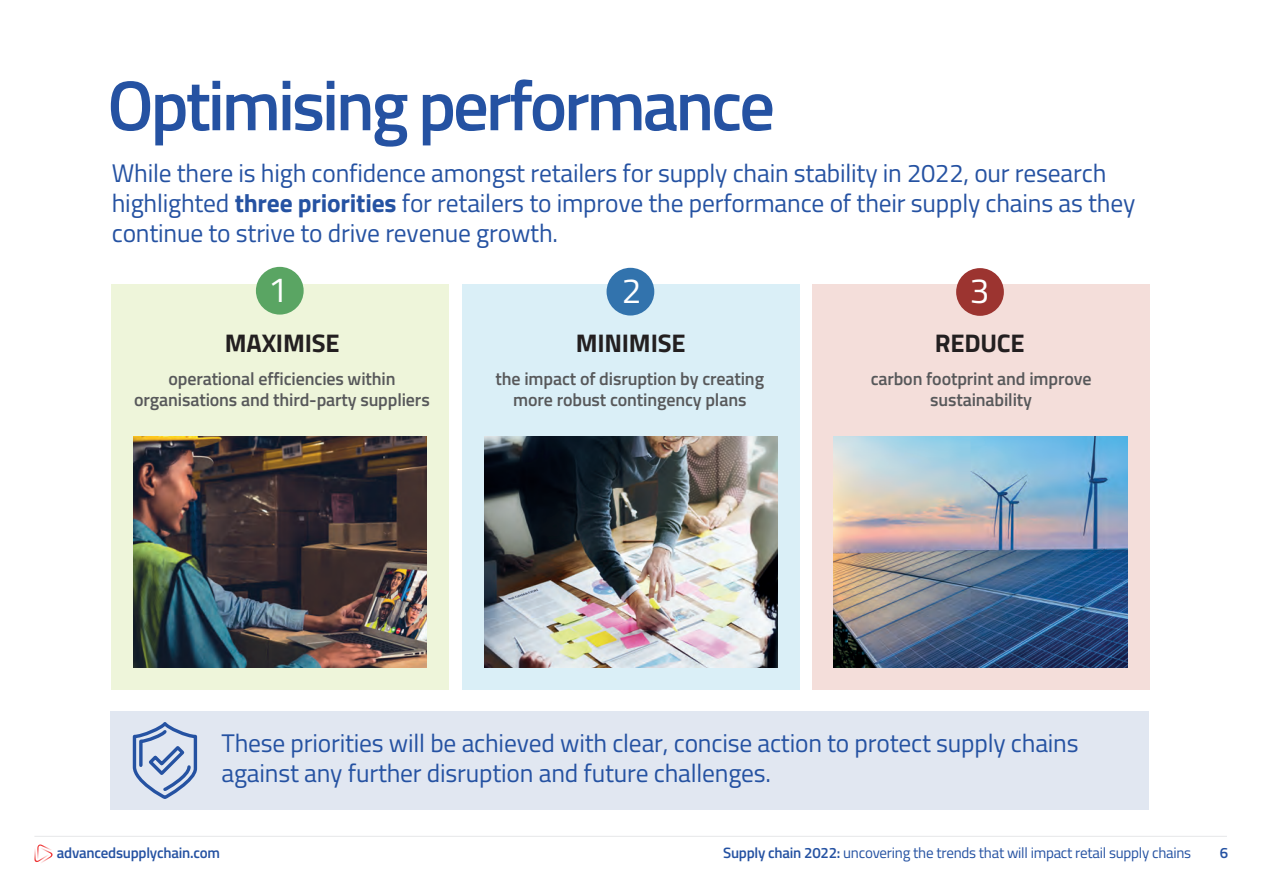
<style>
.page{position:relative;width:1263px;height:893px;background:#fff}
.page>*{position:absolute;margin:0;border:0;box-sizing:border-box;transform-origin:0 0}
.t1{font:600 70.65px "Titillium Web";letter-spacing:-.045em;color:#2552a2}
.t2{font:35.1px "Titillium Web";color:#fff}
.t3{font:25.5px/30px "Titillium Web";letter-spacing:-.01em;color:#2552a2}
.t4{font:700 25.5px "Titillium Web";letter-spacing:-.01em;color:#231f20}
.t5{font:600 18px/21px "Titillium Web";letter-spacing:-.01em;color:#57585a;text-align:center}
.t6{font:15px "Titillium Web";letter-spacing:-.015em;color:#2552a2}
.t7{font:600 15px "Titillium Web";letter-spacing:-.015em;color:#2552a2}
.s1{font-weight:700}
.s2{font-weight:600}
</style>
<div class="page">
<div style="left:111px;top:711px;width:1038px;height:99px;background:#e1e7f1"></div>
<div style="left:112px;top:284px;width:337px;height:406px;background:#eef5da"></div>
<div style="left:462px;top:284px;width:337px;height:406px;background:#daeff7"></div>
<div style="left:813px;top:284px;width:337px;height:406px;background:#f4deda"></div>
<svg style="left:34px;top:844px;width:19px;height:19px"></svg>
<hr style="left:34px;top:836px;width:1193px;height:1px;background:#e6e7e9">
<div style="left:256px;top:267px;width:48px;height:48px;background:#5aa563;border-radius:50%"></div>
<div style="left:956px;top:268px;width:48px;height:48px;background:#9c3430;border-radius:50%"></div>
<div style="left:606px;top:268px;width:48px;height:47px;background:#3273ad;border-radius:50%"></div>
<img style="left:133px;top:437px;width:293px;height:230px">
<img style="left:834px;top:437px;width:293px;height:230px">
<img style="left:485px;top:437px;width:293px;height:230px">
<svg style="left:132px;top:722px;width:66px;height:77px"></svg>
<h1 class="t1" style="left:107px;top:52px;width:669px">Optimising performance</h1>
<p class="t3" style="left:112px;top:157px;width:1025px">While there is high confidence amongst retailers for supply chain stability in 2022, our research highlighted <span class="s1">three priorities</span> for retailers to improve the performance of their supply chains as they continue to strive to drive revenue growth.</p>
<h2 class="t2" style="left:268px;top:264px;width:21px">1</h2>
<h2 class="t2" style="left:622px;top:265px;width:21px">2</h2>
<h2 class="t2" style="left:970px;top:265px;width:21px">3</h2>
<p class="t4" style="left:225px;top:324px;width:116px">MAXIMISE</p>
<p class="t4" style="left:576px;top:324px;width:111px">MINIMISE</p>
<p class="t4" style="left:935px;top:324px;width:91px">REDUCE</p>
<p class="t5" style="left:134px;top:367px;width:297px">operational efficiencies within organisations and third-party suppliers</p>
<p class="t5" style="left:496px;top:367px;width:270px">the impact of disruption by creating more robust contingency plans</p>
<p class="t5" style="left:871px;top:367px;width:222px">carbon footprint and improve sustainability</p>
<p class="t3" style="left:221px;top:727px;width:859px">These priorities will be achieved with clear, concise action to protect supply chains against any further disruption and future challenges.</p>
<p class="t7" style="left:57px;top:842px;width:165px">advancedsupplychain.com</p>
<p class="t6" style="left:723px;top:842px;width:470px"><span class="s2">Supply chain 2022:</span> uncovering the trends that will impact retail supply chains</p>
<p class="t7" style="left:1220px;top:842px;width:10px">6</p>
</div>
